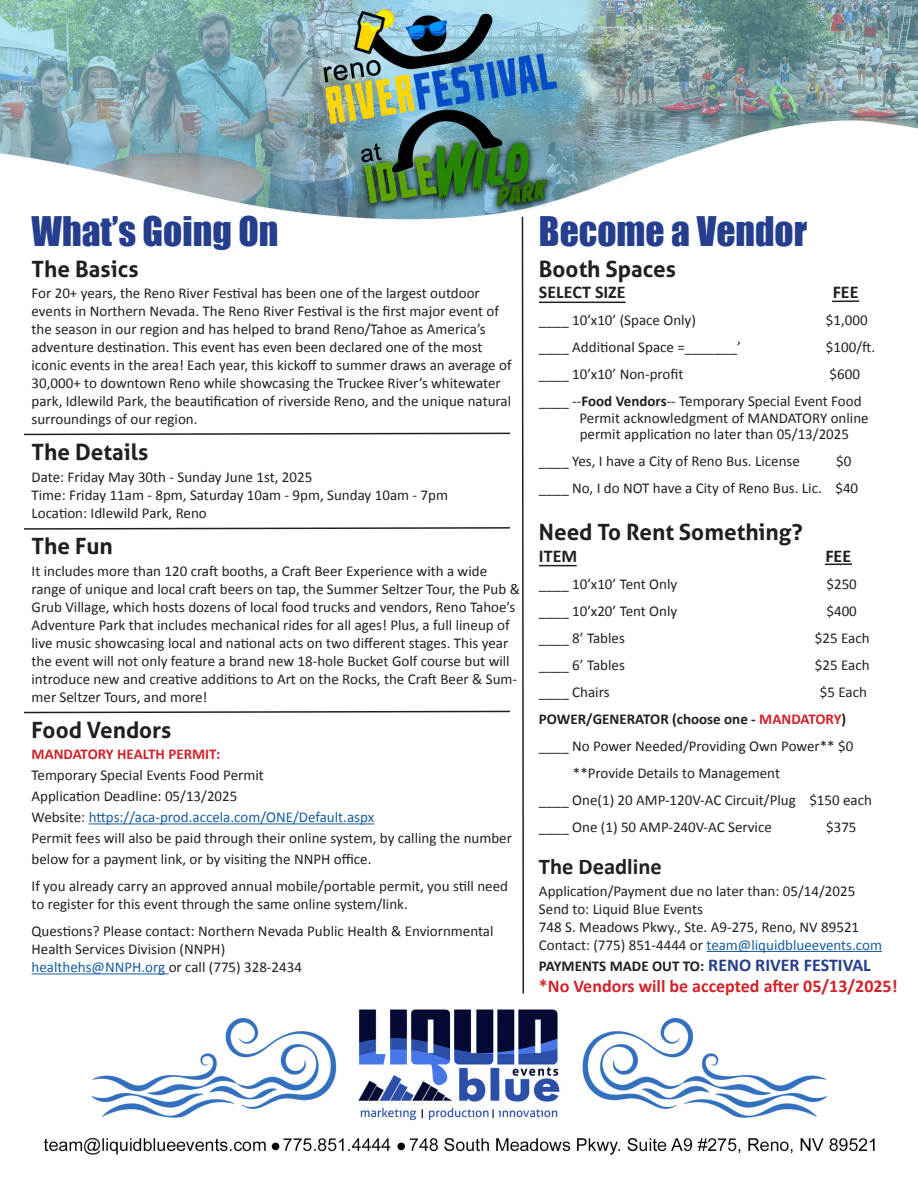
<style>
.page{position:relative;width:918px;height:1188px;background:#fff}
.page>*{position:absolute;margin:0;border:0;box-sizing:border-box;transform-origin:0 0}
.t1{font:37.5px "Impact";color:#253f8e}
.t2{font:700 22.5px "Aller";color:#231f20}
.t3{font:700 22.5px "Calibri";color:#231f20}
.t4{font:700 18px "Calibri";color:#d1232a}
.t5{font:700 18px "Calibri";color:#231f20}
.t6{font:15px/18px "Calibri";color:#231f20}
.t7{font:15px "Calibri";color:#175d9e}
.t8{font:700 15px "Calibri";color:#231f20}
.t9{font:700 15px "Calibri";color:#d1232a}
.s1{color:#231f20}
.s2{color:#175d9e}
.s3{font-weight:700}
.s4{color:#d1232a}
.s5{font-size:18px;color:#253f8e}
</style>
<div class="page">
<img style="left:0;top:0;width:918px;height:1155px">
<hr style="left:89px;top:823px;width:285px;height:1px;background:#175d9e">
<hr style="left:32px;top:973px;width:137px;height:1px;background:#175d9e">
<hr style="left:706px;top:951px;width:176px;height:1px;background:#175d9e">
<hr style="left:539px;top:302px;width:87px;height:1px;background:#231f20">
<svg style="left:521px;top:215px;width:4px;height:780px"></svg>
<svg style="left:22px;top:432px;width:490px;height:4px"></svg>
<svg style="left:22px;top:526px;width:490px;height:4px"></svg>
<svg style="left:22px;top:710px;width:490px;height:4px"></svg>
<hr style="left:539px;top:565px;width:38px;height:1px;background:#231f20">
<hr style="left:832px;top:300px;width:27px;height:2px;background:#231f20">
<hr style="left:825px;top:563px;width:27px;height:2px;background:#231f20">
<p class="t1" style="left:32px;top:202px;width:248px">What’s Going On</p>
<p class="t2" style="left:32px;top:255px;width:109px">The Basics</p>
<p class="t6" style="left:32px;top:284px;width:482px">For 20+ years, the Reno River Festival has been one of the largest outdoor events in Northern Nevada. The Reno River Festival is the first major event of the season in our region and has helped to brand Reno/Tahoe as America’s adventure destination. This event has even been declared one of the most iconic events in the area! Each year, this kickoff to summer draws an average of 30,000+ to downtown Reno while showcasing the Truckee River’s whitewater park, Idlewild Park, the beautification of riverside Reno, and the unique natural surroundings of our region.</p>
<p class="t2" style="left:32px;top:438px;width:118px">The Details</p>
<p class="t6" style="left:32px;top:468px;width:282px">Date: Friday May 30th - Sunday June 1st, 2025</p>
<p class="t6" style="left:32px;top:486px;width:418px">Time: Friday 11am - 8pm, Saturday 10am - 9pm, Sunday 10am - 7pm</p>
<p class="t6" style="left:32px;top:504px;width:177px">Location: Idlewild Park, Reno</p>
<p class="t2" style="left:32px;top:532px;width:83px">The Fun</p>
<p class="t6" style="left:32px;top:561px;width:490px">It includes more than 120 craft booths, a Craft Beer Experience with a wide range of unique and local craft beers on tap, the Summer Seltzer Tour, the Pub &amp; Grub Village, which hosts dozens of local food trucks and vendors, Reno Tahoe’s Adventure Park that includes mechanical rides for all ages! Plus, a full lineup of live music showcasing local and national acts on two different stages. This year the event will not only feature a brand new 18-hole Bucket Golf course but will introduce new and creative additions to Art on the Rocks, the Craft Beer &amp; Sum&shy;mer Seltzer Tours, and more!</p>
<p class="t2" style="left:32px;top:715px;width:141px">Food Vendors</p>
<p class="t9" style="left:32px;top:744px;width:190px">MANDATORY HEALTH PERMIT:</p>
<p class="t6" style="left:32px;top:766px;width:234px">Temporary Special Events Food Permit</p>
<p class="t6" style="left:32px;top:787px;width:207px">Application Deadline: 05/13/2025</p>
<p class="t7" style="left:32px;top:807px;width:344px"><span class="s1">Website:</span> https://aca-prod.accela.com/ONE/Default.aspx</p>
<p class="t6" style="left:32px;top:827px;width:482px;line-height:21px">Permit fees will also be paid through their online system, by calling the number below for a payment link, or by visiting the NNPH office.</p>
<p class="t6" style="left:32px;top:877px;width:478px">If you already carry an approved annual mobile/portable permit, you still need to register for this event through the same online system/link.</p>
<p class="t6" style="left:32px;top:922px;width:464px">Questions? Please contact: Northern Nevada Public Health &amp; Enviornmental<br>Health Services Division (NNPH)</p>
<p class="t6" style="left:32px;top:958px;width:272px"><span class="s2">healthehs@NNPH.org</span> or call (775) 328-2434</p>
<p class="t1" style="left:539px;top:202px;width:270px">Become a Vendor</p>
<p class="t2" style="left:539px;top:255px;width:139px">Booth Spaces</p>
<p class="t5" style="left:539px;top:280px;width:88px">SELECT SIZE</p>
<p class="t5" style="left:833px;top:280px;width:27px">FEE</p>
<p class="t6" style="left:539px;top:311px;width:158px">____ 10’x10’ (Space Only)</p>
<p class="t6" style="left:826px;top:311px;width:43px">$1,000</p>
<p class="t6" style="left:539px;top:338px;width:203px">____ Additional Space =_______’</p>
<p class="t6" style="left:826px;top:338px;width:51px">$100/ft.</p>
<p class="t6" style="left:539px;top:365px;width:146px">____ 10’x10’ Non-profit</p>
<p class="t6" style="left:830px;top:365px;width:32px">$600</p>
<p class="t6" style="left:539px;top:392px;width:324px">____ --<span class="s3">Food Vendors</span>-- Temporary Special Event Food</p>
<p class="t6" style="left:579px;top:409px;width:291px">Permit acknowledgment of MANDATORY online</p>
<p class="t6" style="left:580px;top:425px;width:271px">permit application no later than 05/13/2025</p>
<p class="t6" style="left:539px;top:452px;width:262px">____ Yes, I have a City of Reno Bus. License</p>
<p class="t6" style="left:836px;top:452px;width:17px">$0</p>
<p class="t6" style="left:539px;top:479px;width:321px">____ No, I do NOT have a City of Reno Bus. Lic. $40</p>
<p class="t2" style="left:539px;top:518px;width:265px">Need To Rent Something?</p>
<p class="t5" style="left:539px;top:543px;width:40px">ITEM</p>
<p class="t5" style="left:825px;top:543px;width:27px">FEE</p>
<p class="t6" style="left:539px;top:574px;width:140px">____ 10’x10’ Tent Only</p>
<p class="t6" style="left:826px;top:574px;width:32px">$250</p>
<p class="t6" style="left:539px;top:601px;width:140px">____ 10’x20’ Tent Only</p>
<p class="t6" style="left:826px;top:601px;width:32px">$400</p>
<p class="t6" style="left:539px;top:628px;width:87px">____ 8’ Tables</p>
<p class="t6" style="left:815px;top:628px;width:56px">$25 Each</p>
<p class="t6" style="left:539px;top:655px;width:87px">____ 6’ Tables</p>
<p class="t6" style="left:815px;top:655px;width:56px">$25 Each</p>
<p class="t6" style="left:539px;top:682px;width:72px">____ Chairs</p>
<p class="t6" style="left:820px;top:682px;width:49px">$5 Each</p>
<p class="t8" style="left:539px;top:708px;width:309px">POWER/GENERATOR (choose one - <span class="s4">MANDATORY</span>)</p>
<p class="t6" style="left:539px;top:736px;width:316px">____ No Power Needed/Providing Own Power** $0</p>
<p class="t6" style="left:573px;top:763px;width:209px">**Provide Details to Management</p>
<p class="t6" style="left:539px;top:790px;width:335px">____ One(1) 20 AMP-120V-AC Circuit/Plug $150 each</p>
<p class="t6" style="left:539px;top:817px;width:234px">____ One (1) 50 AMP-240V-AC Service</p>
<p class="t6" style="left:826px;top:817px;width:32px">$375</p>
<p class="t3" style="left:539px;top:851px;width:124px">The Deadline</p>
<p class="t6" style="left:539px;top:881px;width:318px">Application/Payment due no later than: 05/14/2025</p>
<p class="t6" style="left:539px;top:899px;width:165px">Send to: Liquid Blue Events</p>
<p class="t6" style="left:539px;top:917px;width:322px">748 S. Meadows Pkwy., Ste. A9-275, Reno, NV 89521</p>
<p class="t7" style="left:539px;top:934px;width:345px"><span class="s1">Contact: (775) 851-4444 or</span> team@liquidblueevents.com</p>
<p class="t8" style="left:539px;top:956px;width:333px">PAYMENTS MADE OUT TO: <span class="s5">RENO RIVER FESTIVAL</span></p>
<p class="t4" style="left:539px;top:974px;width:360px">*No Vendors will be accepted after 05/13/2025!</p>
</div>
